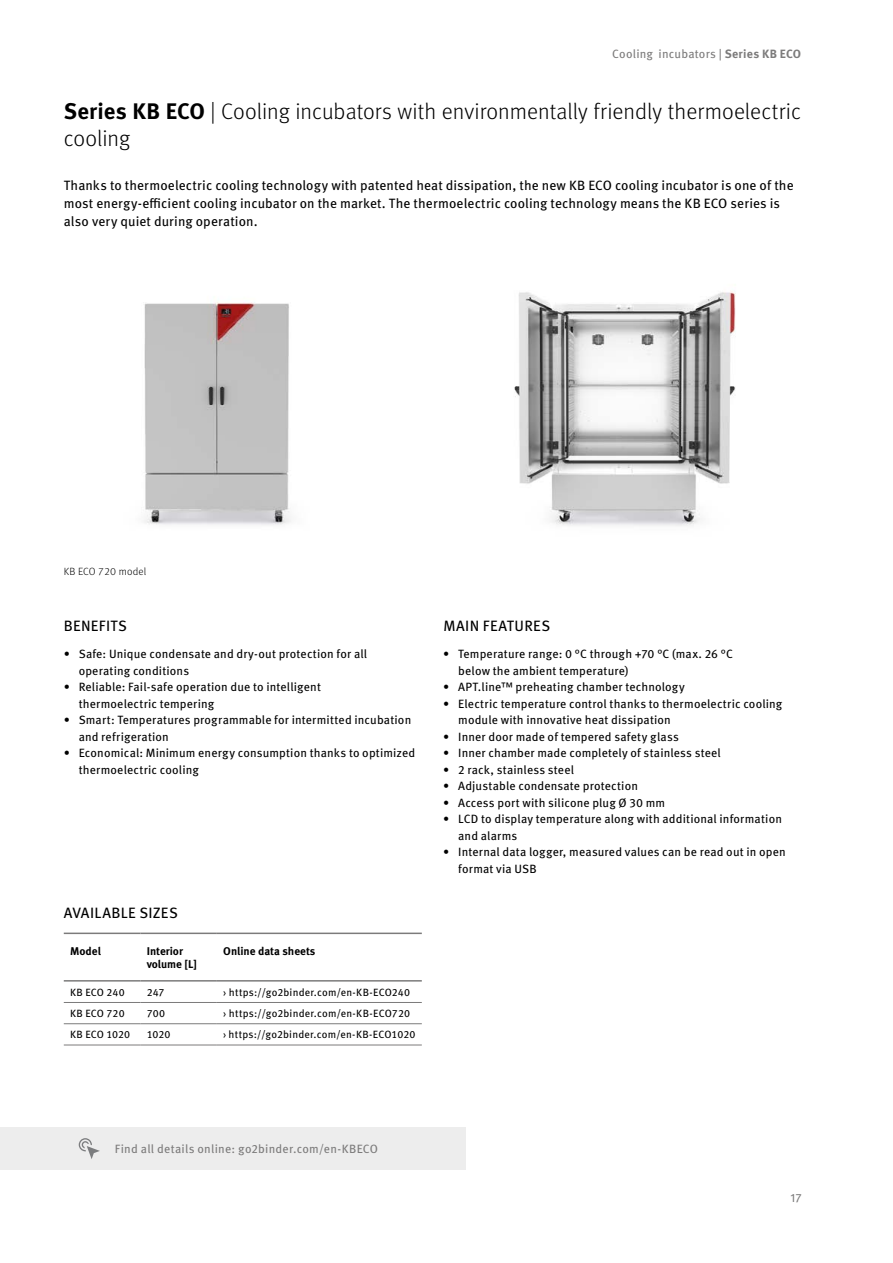
<style>
.page{position:relative;width:893px;height:1263px;background:#fff}
.page>*{position:absolute;margin:0;border:0;box-sizing:border-box;transform-origin:0 0}
.t1{font:300 22.5px/27px "Meta Pro";color:#000}
.t2{font:15px "Meta Pro";letter-spacing:.02em;color:#000}
.t3{font:13.5px/18px "Meta Pro";letter-spacing:.005em;color:#000}
.t4{font:12px/16.5px "Meta Pro";letter-spacing:.01em;color:#000}
.t5{font:12px "Meta Pro";letter-spacing:.02em;color:#7c7b7b}
.t6{font:700 11.25px/13.5px "Meta Pro";color:#000}
.t7{font:10.5px "Meta Pro";letter-spacing:.015em;color:#000}
.t8{font:300 10.5px "Meta Pro";letter-spacing:.02em;color:#000}
.s1{font-weight:700}
</style>
<div class="page">
<div style="left:0;top:1127px;width:466px;height:42px;background:#ededed"></div>
<svg style="left:79px;top:1138px;width:21px;height:21px"></svg>
<img style="left:144px;top:291px;width:592px;height:235px">
<hr style="left:64px;top:932px;width:76px;height:2px;background:#7c7b7b">
<hr style="left:64px;top:980px;width:76px;height:1px;background:#7c7b7b">
<hr style="left:140px;top:932px;width:77px;height:2px;background:#7c7b7b">
<hr style="left:140px;top:980px;width:77px;height:1px;background:#7c7b7b">
<hr style="left:217px;top:932px;width:205px;height:2px;background:#7c7b7b">
<hr style="left:217px;top:980px;width:205px;height:1px;background:#7c7b7b">
<hr style="left:64px;top:1002px;width:76px;height:1px;background:#7c7b7b">
<hr style="left:140px;top:1002px;width:77px;height:1px;background:#7c7b7b">
<hr style="left:217px;top:1002px;width:205px;height:1px;background:#7c7b7b">
<hr style="left:64px;top:1023px;width:76px;height:1px;background:#7c7b7b">
<hr style="left:64px;top:1044px;width:76px;height:1px;background:#7c7b7b">
<hr style="left:140px;top:1023px;width:77px;height:1px;background:#7c7b7b">
<hr style="left:140px;top:1044px;width:77px;height:1px;background:#7c7b7b">
<hr style="left:217px;top:1023px;width:205px;height:1px;background:#7c7b7b">
<hr style="left:217px;top:1044px;width:205px;height:1px;background:#7c7b7b">
<p class="t5" style="left:612px;top:44px;width:190px">Cooling incubators | <span class="s1">Series KB ECO</span></p>
<h1 class="t1" style="left:64px;top:97px;width:739px"><span class="s1">Series KB ECO</span> | Cooling incubators with environmentally friendly thermoelectric cooling</h1>
<p class="t3" style="left:64px;top:175px;width:731px">Thanks to thermoelectric cooling technology with patented heat dissipation, the new KB ECO cooling incubator is one of the most energy-efficient cooling incubator on the market. The thermoelectric cooling technology means the KB ECO series is also very quiet during operation.</p>
<p class="t8" style="left:64px;top:563px;width:84px">KB ECO 720 model</p>
<p class="t2" style="left:64px;top:614px;width:65px">BENEFITS</p>
<p class="t4" style="left:79px;top:645px;width:290px;text-indent:-15px">• Safe: Unique condensate and dry-out protection for all operating conditions</p>
<p class="t4" style="left:79px;top:678px;width:244px;text-indent:-15px">• Reliable: Fail-safe operation due to intelligent thermoelectric tempering</p>
<p class="t4" style="left:79px;top:711px;width:334px;text-indent:-15px">• Smart: Temperatures programmable for intermitted incubation and refrigeration</p>
<p class="t4" style="left:79px;top:744px;width:338px;text-indent:-15px">• Economical: Minimum energy consumption thanks to optimized thermoelectric cooling</p>
<p class="t2" style="left:64px;top:901px;width:116px">AVAILABLE SIZES</p>
<p class="t6" style="left:70px;top:943px;width:32px">Model</p>
<p class="t6" style="left:147px;top:943px;width:52px">Interior volume [L]</p>
<p class="t6" style="left:223px;top:943px;width:94px">Online data sheets</p>
<p class="t7" style="left:70px;top:984px;width:56px">KB ECO 240</p>
<p class="t7" style="left:147px;top:984px;width:19px">247</p>
<p class="t7" style="left:223px;top:984px;width:188px">› https://go2binder.com/en-KB-ECO240</p>
<p class="t7" style="left:70px;top:1005px;width:56px">KB ECO 720</p>
<p class="t7" style="left:147px;top:1005px;width:20px">700</p>
<p class="t7" style="left:223px;top:1005px;width:188px">› https://go2binder.com/en-KB-ECO720</p>
<p class="t7" style="left:70px;top:1027px;width:62px">KB ECO 1020</p>
<p class="t7" style="left:147px;top:1027px;width:25px">1020</p>
<p class="t7" style="left:223px;top:1027px;width:194px">› https://go2binder.com/en-KB-ECO1020</p>
<p class="t2" style="left:443px;top:614px;width:108px">MAIN FEATURES</p>
<p class="t4" style="left:458px;top:645px;width:276px;text-indent:-15px">• Temperature range: 0 °C through +70 °C (max. 26 °C below the ambient temperature)</p>
<p class="t4" style="left:443px;top:678px;width:243px">• APT.line™ preheating chamber technology</p>
<p class="t4" style="left:458px;top:694px;width:326px;text-indent:-15px">• Electric temperature control thanks to thermoelectric cooling module with innovative heat dissipation</p>
<p class="t4" style="left:443px;top:727px;width:237px">• Inner door made of tempered safety glass</p>
<p class="t4" style="left:443px;top:744px;width:279px">• Inner chamber made completely of stainless steel</p>
<p class="t4" style="left:443px;top:760px;width:132px">• 2 rack, stainless steel</p>
<p class="t4" style="left:443px;top:777px;width:196px">• Adjustable condensate protection</p>
<p class="t4" style="left:443px;top:793px;width:223px">• Access port with silicone plug Ø 30 mm</p>
<p class="t4" style="left:458px;top:810px;width:325px;text-indent:-15px">• LCD to display temperature along with additional information and alarms</p>
<p class="t4" style="left:458px;top:843px;width:329px;text-indent:-15px">• Internal data logger, measured values can be read out in open format via USB</p>
<p class="t5" style="left:115px;top:1139px;width:265px">Find all details online: go2binder.com/en-KBECO</p>
<p class="t5" style="left:790px;top:1188px;width:13px">17</p>
</div>
